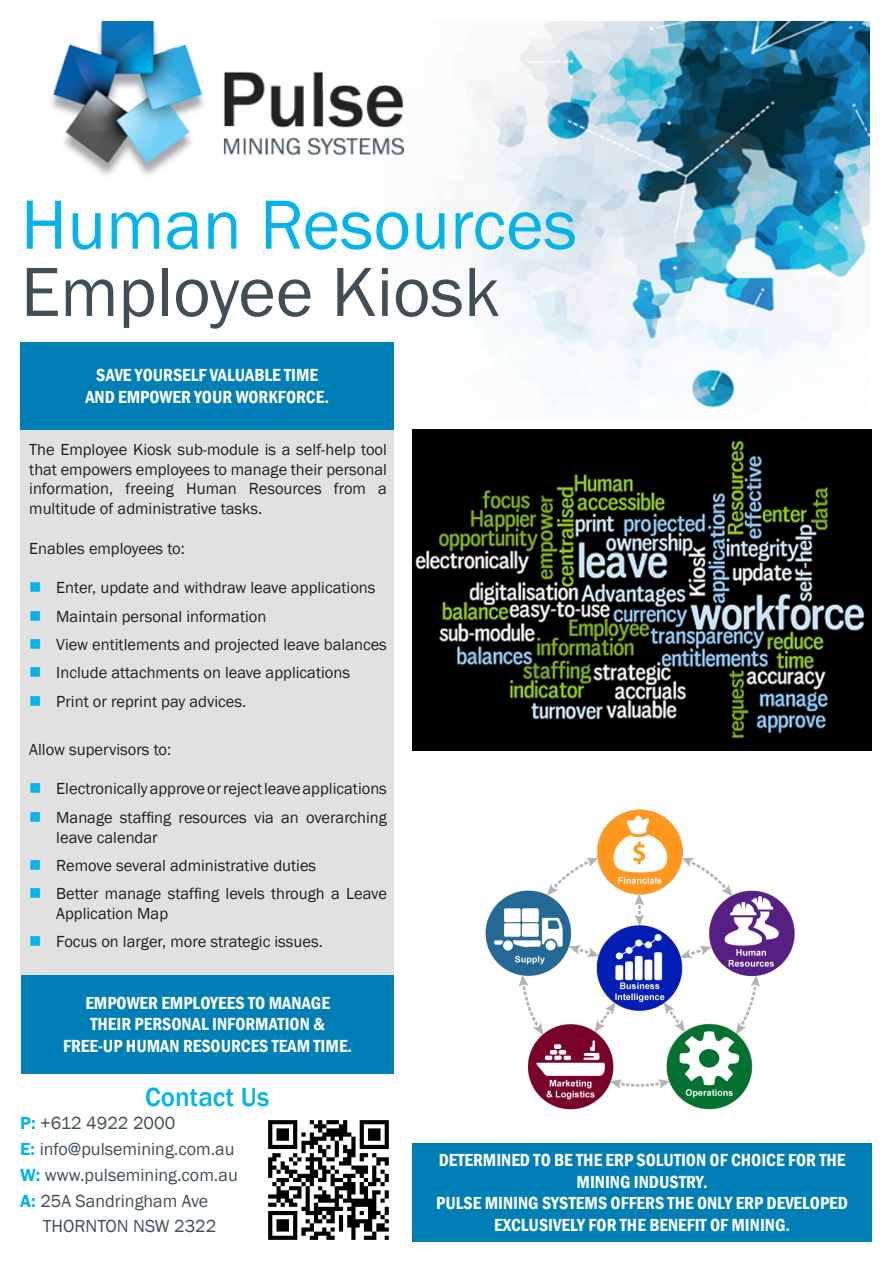
<style>
.page{position:relative;width:893px;height:1263px;background:#fff}
.page>*{position:absolute;margin:0;border:0;box-sizing:border-box;transform-origin:0 0}
.t1{font:72px "Franklin Gothic";color:#03b3eb}
.t2{font:72px "Franklin Gothic";color:#404e55}
.t3{font:500 27px "Franklin Gothic";color:#03b3eb}
.t4{font:600 condensed 18px/21.6px "Franklin Gothic";color:#fff;text-align:center}
.t5{font:18px "Franklin Gothic";color:#404e55}
.t6{font:16.5px/19.8px "Franklin Gothic";color:#231f20}
.s1{font-weight:600;color:#03b3eb}
</style>
<div class="page">
<img style="left:403px;top:21px;width:466px;height:387px">
<div style="left:20px;top:429px;width:374px;height:545px;background:#e1e1e1"></div>
<img style="left:485px;top:809px;width:310px;height:301px">
<div style="left:412px;top:1143px;width:460px;height:99px;background:#007fb7"></div>
<img style="left:51px;top:21px;width:352px;height:154px">
<div style="left:21px;top:974px;width:373px;height:99px;background:#007fb7"></div>
<div style="left:20px;top:342px;width:374px;height:87px;background:#007fb7"></div>
<img style="left:412px;top:429px;width:460px;height:321px">
<img style="left:268px;top:1120px;width:121px;height:120px">
<p class="t1" style="left:21px;top:180px;width:558px">Human Resources</p>
<p class="t2" style="left:21px;top:247px;width:481px">Employee Kiosk</p>
<p class="t4" style="left:96px;top:364px;width:223px">SAVE YOURSELF VALUABLE TIME</p>
<p class="t4" style="left:85px;top:386px;width:245px">AND EMPOWER YOUR WORKFORCE.</p>
<p class="t6" style="left:29px;top:440px;width:359px;text-align:justify">The Employee Kiosk sub-module is a self-help tool that empowers employees to manage their personal information, freeing Human Resources from a multitude of administrative tasks.</p>
<p class="t6" style="left:29px;top:539px;width:157px">Enables employees to:</p>
<p class="t6" style="left:56px;top:578px;width:321px">Enter, update and withdraw leave applications</p>
<p class="t6" style="left:56px;top:607px;width:212px">Maintain personal information</p>
<p class="t6" style="left:56px;top:635px;width:332px">View entitlements and projected leave balances</p>
<p class="t6" style="left:56px;top:663px;width:295px">Include attachments on leave applications</p>
<p class="t6" style="left:56px;top:692px;width:191px">Print or reprint pay advices.</p>
<p class="t6" style="left:29px;top:740px;width:144px">Allow supervisors to:</p>
<p class="t6" style="left:56px;top:779px;width:332px">Electronically approve or reject leave applications</p>
<p class="t6" style="left:56px;top:808px;width:332px">Manage staffing resources via an overarching leave calendar</p>
<p class="t6" style="left:56px;top:856px;width:261px">Remove several administrative duties</p>
<p class="t6" style="left:56px;top:884px;width:332px">Better manage staffing levels through a Leave<br>Application Map</p>
<p class="t6" style="left:56px;top:932px;width:268px">Focus on larger, more strategic issues.</p>
<p class="t4" style="left:85px;top:992px;width:246px">EMPOWER EMPLOYEES TO MANAGE</p>
<p class="t4" style="left:90px;top:1013px;width:236px">THEIR PERSONAL INFORMATION &amp;</p>
<p class="t4" style="left:63px;top:1035px;width:291px">FREE-UP HUMAN RESOURCES TEAM TIME.</p>
<p class="t3" style="left:145px;top:1080px;width:126px">Contact Us</p>
<p class="t5" style="left:20px;top:1112px;width:156px"><span class="s1">P:</span> +612 4922 2000</p>
<p class="t5" style="left:20px;top:1138px;width:216px"><span class="s1">E:</span> info@pulsemining.com.au</p>
<p class="t5" style="left:20px;top:1163px;width:219px"><span class="s1">W:</span> www.pulsemining.com.au</p>
<p class="t5" style="left:20px;top:1189px;width:189px"><span class="s1">A:</span> 25A Sandringham Ave</p>
<p class="t5" style="left:43px;top:1215px;width:175px">THORNTON NSW 2322</p>
<p class="t4" style="left:439px;top:1149px;width:408px">DETERMINED TO BE THE ERP SOLUTION OF CHOICE FOR THE<br>MINING INDUSTRY.</p>
<p class="t4" style="left:436px;top:1192px;width:413px">PULSE MINING SYSTEMS OFFERS THE ONLY ERP DEVELOPED<br>EXCLUSIVELY FOR THE BENEFIT OF MINING.</p>
</div>
